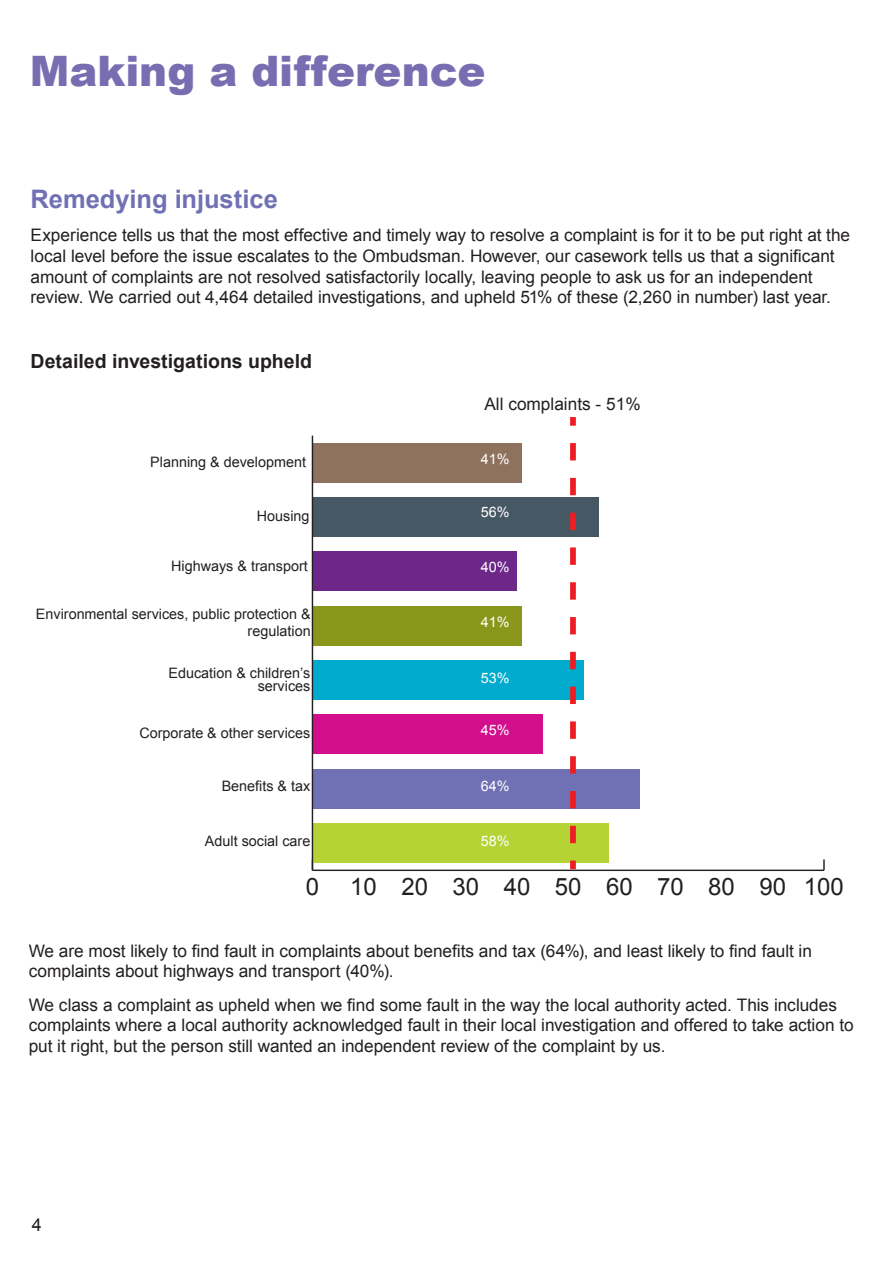
<style>
.page{position:relative;width:893px;height:1263px;background:#fff}
.page>*{position:absolute;margin:0;border:0;box-sizing:border-box;transform-origin:0 0}
.t1{font:900 42px "Arial";color:#786db1}
.t2{font:700 25.5px "Arial";color:#7070b4}
.t3{font:24px "Arial";color:#231f20}
.t4{font:700 19.5px "Arial";color:#231f20}
.t5{font:18px "Arial";color:#231f20}
.t6{font:17.25px/20.7px "Arial";letter-spacing:-.005em;color:#231f20}
.t7{font:14.4px/17.2px "Arial";color:#231f20;text-align:right}
.t8{font:14.4px "Arial";color:#fff}
</style>
<div class="page">
<hr style="left:312px;top:869px;width:512px;height:2px;background:#231f20">
<svg style="left:823px;top:859px;width:2px;height:11px"></svg>
<div style="left:312px;top:443px;width:210px;height:39px;background:#8f725d"></div>
<div style="left:312px;top:497px;width:287px;height:40px;background:#475865"></div>
<div style="left:312px;top:552px;width:205px;height:39px;background:#6c2789"></div>
<div style="left:312px;top:606px;width:210px;height:39px;background:#8b971b"></div>
<div style="left:312px;top:660px;width:272px;height:40px;background:#00abcd"></div>
<div style="left:312px;top:715px;width:231px;height:39px;background:#d20e8c"></div>
<div style="left:312px;top:769px;width:328px;height:39px;background:#7070b4"></div>
<div style="left:312px;top:823px;width:297px;height:40px;background:#b5d334"></div>
<div style="left:570px;top:417px;width:6px;height:9px;background:#ee1d23"></div>
<svg style="left:570px;top:443px;width:6px;height:401px"></svg>
<div style="left:570px;top:860px;width:6px;height:9px;background:#ee1d23"></div>
<hr style="left:312px;top:436px;width:1px;height:434px;background:#231f20">
<p class="t1" style="left:30px;top:40px;width:457px">Making a difference</p>
<p class="t2" style="left:31px;top:182px;width:249px">Remedying injustice</p>
<p class="t6" style="left:31px;top:225px;width:821px">Experience tells us that the most effective and timely way to resolve a complaint is for it to be put right at the local level before the issue escalates to the Ombudsman. However, our casework tells us that a significant amount of complaints are not resolved satisfactorily locally, leaving people to ask us for an independent review. We carried out 4,464 detailed investigations, and upheld 51% of these (2,260 in number) last year.</p>
<p class="t4" style="left:31px;top:348px;width:283px">Detailed investigations upheld</p>
<p class="t6" style="left:484px;top:394px;width:158px">All complaints - 51%</p>
<p class="t7" style="left:150px;top:454px;width:157px">Planning &amp; development</p>
<p class="t8" style="left:481px;top:449px;width:30px">41%</p>
<p class="t7" style="left:257px;top:507px;width:54px">Housing</p>
<p class="t7" style="left:171px;top:558px;width:138px">Highways &amp; transport</p>
<p class="t7" style="left:36px;top:605px;width:276px">Environmental services, public protection &amp; regulation</p>
<p class="t7" style="left:168px;top:667px;width:143px;line-height:12.9px">Education &amp; children’s services</p>
<p class="t7" style="left:139px;top:725px;width:172px">Corporate &amp; other services</p>
<p class="t7" style="left:222px;top:777px;width:90px">Benefits &amp; tax</p>
<p class="t8" style="left:481px;top:503px;width:30px">56%</p>
<p class="t8" style="left:481px;top:558px;width:30px">40%</p>
<p class="t8" style="left:481px;top:613px;width:30px">41%</p>
<p class="t8" style="left:481px;top:669px;width:30px">53%</p>
<p class="t8" style="left:481px;top:721px;width:30px">45%</p>
<p class="t8" style="left:481px;top:776px;width:30px">64%</p>
<p class="t7" style="left:205px;top:833px;width:107px">Adult social care</p>
<p class="t8" style="left:481px;top:831px;width:30px">58%</p>
<p class="t3" style="left:306px;top:871px;width:15px">0</p>
<p class="t3" style="left:350px;top:871px;width:495px">10 20 30 40 50 60 70 80 90 100</p>
<p class="t6" style="left:29px;top:940px;width:785px">We are most likely to find fault in complaints about benefits and tax (64%), and least likely to find fault in complaints about highways and transport (40%).</p>
<p class="t6" style="left:29px;top:994px;width:826px">We class a complaint as upheld when we find some fault in the way the local authority acted. This includes complaints where a local authority acknowledged fault in their local investigation and offered to take action to put it right, but the person still wanted an independent review of the complaint by us.</p>
<p class="t5" style="left:32px;top:1213px;width:12px">4</p>
</div>
